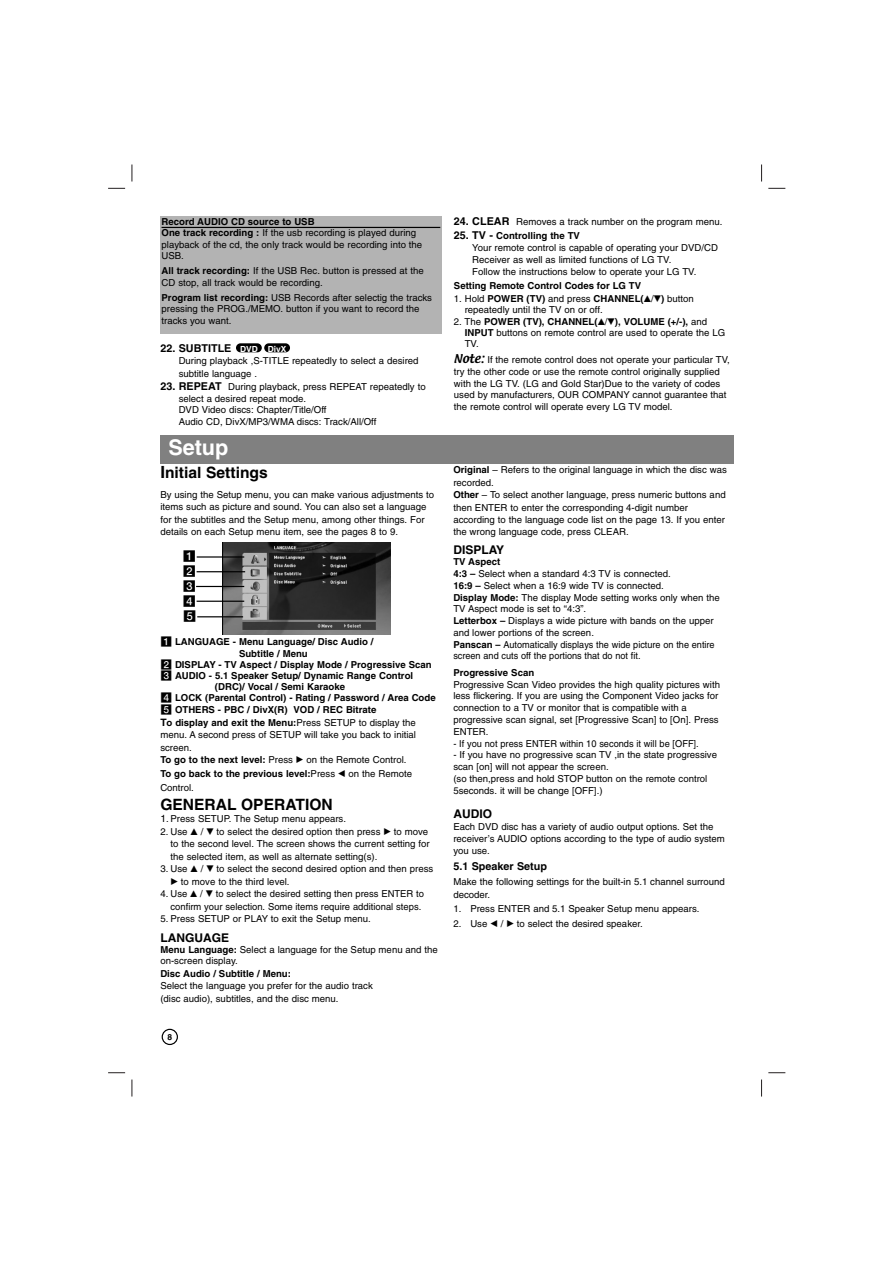
<style>
.page{position:relative;width:893px;height:1263px;background:#fff}
.page>*{position:absolute;margin:0;border:0;box-sizing:border-box;transform-origin:0 0}
.t1{font:700 21.6px "Helvetica";color:#fff}
.t2{font:700 15.6px "Helvetica";color:#000}
.t3{font:700 12px "Helvetica";color:#000}
.t4{font:700 10.8px "Helvetica";color:#000}
.t5{font:10.8px/15px "Sony PS Autonumber";color:#000;text-align:justify}
.t6{font:9.6px/11.7px "Helvetica";color:#000}
.t7{font:700 9.6px/14px "Helvetica";color:#000}
.t8{font:9.6px "Helvetica";color:#000;scale:.96 1}
.t9{font:700 8.4px "Helvetica";color:#fff}
.t10{font:700 8.4px "Helvetica";color:#000}
.s1{font-weight:700}
.s2{font-weight:700;font-size:10.8px}
.s3{font-size:16.8px}
.s4{font-family:"Sony PS Autonumber";font-weight:400}
.s5{font-family:"Sony PS Autonumber"}
.s6{font-weight:700;font-size:10.2px}
.s7{font-family:"Sony PS Common"}
.s8{font-weight:400}
.s9{font-family:"Sony PS Common";font-weight:400}
.s10{font-size:10.2px}
.s11{font-family:"Textile";font-size:10.8px}
</style>
<div class="page">
<svg style="left:132px;top:165px;width:1px;height:17px"></svg>
<svg style="left:761px;top:165px;width:1px;height:17px"></svg>
<svg style="left:132px;top:1080px;width:1px;height:17px"></svg>
<svg style="left:761px;top:1080px;width:1px;height:17px"></svg>
<svg style="left:108px;top:188px;width:17px;height:1px"></svg>
<svg style="left:768px;top:188px;width:17px;height:1px"></svg>
<svg style="left:108px;top:1072px;width:17px;height:1px"></svg>
<svg style="left:768px;top:1072px;width:17px;height:1px"></svg>
<svg style="left:162px;top:1029px;width:16px;height:16px"></svg>
<div style="left:160px;top:435px;width:574px;height:29px;background:#808080"></div>
<img style="left:223px;top:542px;width:167px;height:92px">
<hr style="left:197px;top:556px;width:47px;height:2px;background:#000">
<hr style="left:196px;top:571px;width:49px;height:1px;background:#000">
<hr style="left:196px;top:586px;width:48px;height:1px;background:#000">
<hr style="left:196px;top:601px;width:48px;height:1px;background:#000">
<hr style="left:197px;top:616px;width:46px;height:1px;background:#000">
<div style="left:264px;top:343px;width:26px;height:9px;background:#000;border-radius:5px"></div>
<div style="left:236px;top:343px;width:26px;height:9px;background:#000;border-radius:5px"></div>
<div style="left:160px;top:217px;width:281px;height:117px;background:#b3b3b3"></div>
<hr style="left:161px;top:227px;width:279px;height:1px;background:#000">
<p class="t6" style="left:161px;top:217px;width:262px"><span class="s1">Record AUDIO CD source to USB<br>One track recording :</span> If the usb recording is played during playback of the cd, the only track would be recording into the USB.</p>
<p class="t6" style="left:161px;top:266px;width:264px"><span class="s1">All track recording:</span> If the USB Rec. button is pressed at the<br>CD stop, all track would be recording.</p>
<p class="t6" style="left:161px;top:292px;width:272px"><span class="s1">Program list recording:</span> USB Records after selectig the tracks pressing the PROG./MEMO. button if you want to record the tracks you want.</p>
<p class="t4" style="left:160px;top:345px;width:73px">22. SUBTITLE</p>
<p class="t6" style="left:179px;top:356px;width:241px;line-height:12.5px">During playback ,S-TITLE repeatedly to select a desired subtitle language .</p>
<p class="t6" style="left:179px;top:381px;width:248px;text-indent:-18px"><span class="s2">23. REPEAT</span> During playback, press REPEAT repeatedly to select a desired repeat mode.<br>DVD Video discs: Chapter/Title/Off<br>Audio CD, DivX/MP3/WMA discs: Track/All/Off</p>
<p class="t9" style="left:240px;top:346px;width:48px">DVD DivX</p>
<h1 class="t1" style="left:168px;top:440px;width:61px">Setup</h1>
<h2 class="t2" style="left:160px;top:467px;width:109px"><span class="s3">I</span>nitial Settings</h2>
<p class="t6" style="left:160px;top:489px;width:275px;line-height:12.5px">By using the Setup menu, you can make various adjustments to items such as picture and sound. You can also set a language for the subtitles and the Setup menu, among other things. For details on each Setup menu item, see the pages 8 to 9.</p>
<p class="t5" style="left:183px;top:549px;width:15px">A B C D E</p>
<p class="t7" style="left:160px;top:636px;width:215px"><span class="s4">A</span> LANGUAGE - Menu Language/ Disc Audio /</p>
<p class="t7" style="left:239px;top:647px;width:70px">Subtitle / Menu</p>
<p class="t7" style="left:160px;top:658px;width:273px"><span class="s4">B</span> DISPLAY - TV Aspect / Display Mode / Progressive Scan</p>
<p class="t7" style="left:160px;top:669px;width:254px"><span class="s4">C</span> AUDIO - 5.1 Speaker Setup/ Dynamic Range Control</p>
<p class="t7" style="left:215px;top:680px;width:131px">(DRC)/ Vocal / Semi Karaoke</p>
<p class="t7" style="left:160px;top:691px;width:277px"><span class="s4">D</span> LOCK (Parental Control) - Rating / Password / Area Code</p>
<p class="t6" style="left:160px;top:704px;width:257px;line-height:12.5px"><span class="s5">E</span> <span class="s1">OTHERS - PBC / DivX(R) VOD / REC Bitrate<br></span><span class="s6">T</span><span class="s1">o display and exit the Menu:</span>Press SETUP to display the menu. A second press of SETUP will take you back to initial screen.<br><span class="s1">To go to the next level:</span> Press <span class="s7">B</span> on the Remote Control.</p>
<p class="t7" style="left:160px;top:768px;width:253px">To go back to the previous level:<span class="s8">Press</span> <span class="s9">B</span> <span class="s8">on the Remote<br>Control.</span></p>
<h2 class="t2" style="left:160px;top:798px;width:174px">GENERAL OPERATION</h2>
<p class="t6" style="left:160px;top:814px;width:187px"><span class="s10">1</span>. Press SETUP. The Setup menu appears.</p>
<p class="t6" style="left:170px;top:826px;width:261px;line-height:12.5px;text-indent:-10px">2. Use <span class="s7">V</span> / <span class="s7">V</span> to select the desired option then press <span class="s7">B</span> to move to the second level. The screen shows the current setting for the selected item, as well as alternate setting(s).</p>
<p class="t6" style="left:170px;top:863px;width:264px;line-height:12.5px;text-indent:-10px">3. Use <span class="s7">V</span> / <span class="s7">V</span> to select the second desired option and then press<br><span class="s7">B</span> to move to the third level.</p>
<p class="t6" style="left:160px;top:888px;width:265px;line-height:12.5px;text-align:right">4. Use <span class="s7">V</span> / <span class="s7">V</span> to select the desired setting then press ENTER to confirm your selection. Some items require additional steps.</p>
<p class="t6" style="left:160px;top:914px;width:212px">5. Press SETUP or PLAY to exit the Setup menu.</p>
<p class="t3" style="left:160px;top:934px;width:70px">LANGUAGE</p>
<p class="t6" style="left:160px;top:945px;width:279px;line-height:11.1px"><span class="s1">Menu Language:</span> Select a language for the Setup menu and the on-screen display.</p>
<p class="t7" style="left:160px;top:967px;width:132px">Disc Audio / Subtitle / Menu:</p>
<p class="t6" style="left:160px;top:981px;width:214px;line-height:12.5px">Select the language you prefer for the audio track (disc audio), subtitles, and the disc menu.</p>
<p class="t10" style="left:167px;top:1034px;width:6px">8</p>
<p class="t6" style="left:454px;top:216px;width:270px"><span class="s2">24. CLEAR</span> Removes a track number on the program menu.</p>
<p class="t6" style="left:472px;top:230px;width:247px;line-height:12.3px;text-indent:-18px"><span class="s2">25. TV -</span> <span class="s1">Controlling the TV<br></span>Your remote control is capable of operating your DVD/CD Receiver as well as limited functions of LG TV.<br>Follow the instructions below to operate your LG TV.</p>
<p class="t7" style="left:454px;top:280px;width:189px">Setting Remote Control Codes for LG TV</p>
<p class="t6" style="left:465px;top:294px;width:230px;line-height:10.9px;text-indent:-11px">1. Hold <span class="s1">POWER (TV)</span> and press <span class="s1">CHANNEL(</span><span class="s7">V</span>/<span class="s7">V</span><span class="s1">)</span> button repeatedly until the TV on or off.</p>
<p class="t6" style="left:465px;top:317px;width:262px;line-height:11.2px;text-indent:-11px">2. The <span class="s1">POWER (TV), CHANNEL(</span><span class="s7">V</span>/<span class="s7">V</span><span class="s1">), VOLUME (+/-),</span> and<br><span class="s1">INPUT</span> buttons on remote control are used to operate the LG<br>TV.</p>
<p class="t6" style="left:454px;top:354px;width:277px"><span class="s11">Note:</span> If the remote control does not operate your particular TV, try the other code or use the remote control originally supplied with the LG TV. (LG and Gold Star)Due to the variety of codes used by manufacturers, OUR COMPANY cannot guarantee that the remote control will operate every LG TV model.</p>
<p class="t6" style="left:453px;top:464px;width:275px;line-height:12.5px"><span class="s1">Original</span> – Refers to the original language in which the disc was recorded.<br><span class="s1">Other</span> – To select another language, press numeric buttons and then ENTER to enter the corresponding 4-digit number according to the language code list on the page 13. If you enter the wrong language code, press CLEAR.</p>
<p class="t3" style="left:453px;top:545px;width:52px">DISPLAY</p>
<p class="t6" style="left:453px;top:557px;width:268px"><span class="s1">TV Aspect<br>4:3 –</span> Select when a standard 4:3 TV is connected.<br><span class="s1">16:9 –</span> Select when a 16:9 wide TV is connected.<br><span class="s1">Display Mode:</span> The display Mode setting works only when the TV Aspect mode is set to “4:3”.<br><span class="s1">Letterbox –</span> Displays a wide picture with bands on the upper and lower portions of the screen.<br><span class="s1">Panscan –</span> Automatically displays the wide picture on the entire screen and cuts off the portions that do not fit.</p>
<p class="t7" style="left:453px;top:667px;width:82px">Progressive Scan</p>
<p class="t6" style="left:453px;top:679px;width:268px">Progressive Scan Video provides the high quality pictures with less flickering. If you are using the Component Video jacks for connection to a TV or monitor that is compatible with a progressive scan signal, set [Progressive Scan] to [On]. Press ENTER.</p>
<p class="t8" style="left:453px;top:740px;width:257px">- If you not press ENTER within 10 seconds it will be [OFF].</p>
<p class="t6" style="left:453px;top:750px;width:265px">- If you have no progressive scan TV ,in the state progressive scan [on] will not appear the screen.<br>(so then,press and hold STOP button on the remote control 5seconds. it will be change [OFF].)</p>
<p class="t3" style="left:453px;top:809px;width:40px">AUDIO</p>
<p class="t6" style="left:453px;top:822px;width:273px">Each DVD disc has a variety of audio output options. Set the receiver’s AUDIO options according to the type of audio system you use.</p>
<p class="t4" style="left:453px;top:863px;width:95px">5.1 Speaker Setup</p>
<p class="t6" style="left:453px;top:876px;width:273px;line-height:12.9px">Make the following settings for the built-in 5.1 channel surround decoder.</p>
<p class="t6" style="left:453px;top:904px;width:248px">1. Press ENTER and 5.1 Speaker Setup menu appears.</p>
<p class="t6" style="left:453px;top:918px;width:191px">2. Use <span class="s7">B</span> / <span class="s7">B</span> to select the desired speaker.</p>
</div>
